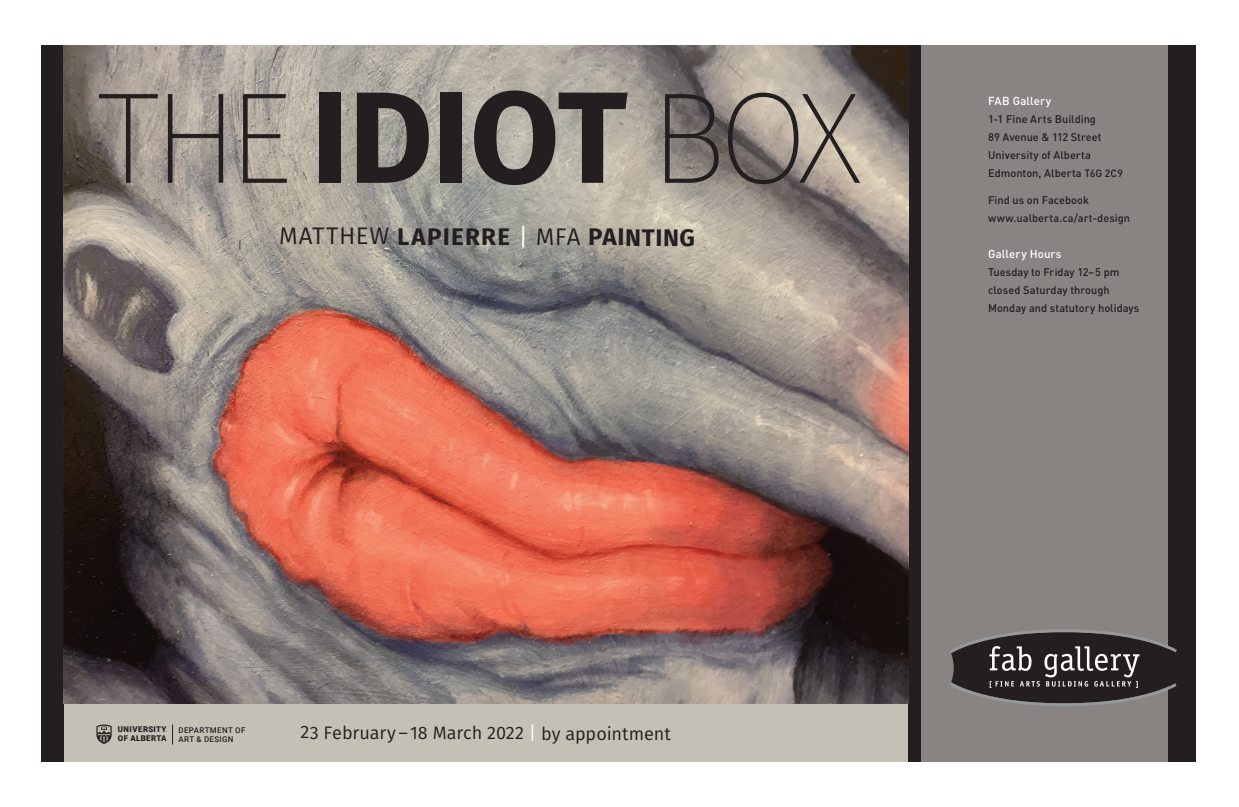
<style>
.page{position:relative;width:1239px;height:807px;background:#fff}
.page>*{position:absolute;margin:0;border:0;box-sizing:border-box;transform-origin:0 0}
.t1{font:200 130px "Fira Sans";letter-spacing:-.07em;color:#231f20}
.t2{font:700 24px "Fira Sans";letter-spacing:.035em;color:#231f20}
.t3{font:18px "Fira Sans";letter-spacing:-.01em;color:#231f20}
.t4{font:500 11.5px "DIN Pro";letter-spacing:.01em;color:#fff}
.t5{font:500 11px/18px "DIN Pro";color:#231f20}
.t6{font:500 7.9px/8.9px "Roboto";letter-spacing:.045em;color:#231f20}
.t7{font:900 7.9px/8.9px "Roboto";letter-spacing:.05em;color:#231f20}
.s1{font-weight:700}
.s2{font-weight:400}
.s3{font-weight:400;color:#fff}
.s4{font-size:10.5px}
.s5{color:#fff}
</style>
<div class="page">
<div style="left:63px;top:703px;width:845px;height:58px;background:#c4c0b5"></div>
<div style="left:913px;top:45px;width:255px;height:716px;background:#878482"></div>
<div style="left:1168px;top:45px;width:27px;height:716px;background:#231f20"></div>
<svg style="left:950px;top:629px;width:226px;height:77px"></svg>
<div style="left:908px;top:45px;width:12px;height:716px;background:#231f20"></div>
<svg style="left:96px;top:724px;width:16px;height:19px"></svg>
<svg style="left:172px;top:724px;width:1px;height:20px"></svg>
<div style="left:41px;top:45px;width:22px;height:716px;background:#231f20"></div>
<img style="left:63px;top:45px;width:845px;height:658px">
<p class="t1" style="left:97px;top:46px;width:766px">THE <span class="s1">IDIOT</span> BOX</p>
<p class="t2" style="left:279px;top:220px;width:417px"><span class="s2">MATTHEW</span> LAPIERRE <span class="s3">|</span> <span class="s2">MFA</span> PAINTING</p>
<p class="t4" style="left:988px;top:91px;width:65px">FAB Gallery</p>
<p class="t5" style="left:988px;top:108px;width:109px">1-1 Fine Arts Building</p>
<p class="t5" style="left:988px;top:126px;width:115px">89 Avenue &amp; 112 Street</p>
<p class="t5" style="left:988px;top:144px;width:104px">University of Alberta</p>
<p class="t5" style="left:988px;top:162px;width:136px">Edmonton, Alberta <span class="s4">T6G 2C9</span></p>
<p class="t5" style="left:988px;top:189px;width:103px">Find us on Facebook</p>
<p class="t5" style="left:988px;top:207px;width:144px">www.ualberta.ca/art-design</p>
<p class="t4" style="left:988px;top:244px;width:75px">Gallery Hours</p>
<p class="t5" style="left:988px;top:261px;width:153px">Tuesday to Friday 12–5 pm closed Saturday through<br>Monday and statutory holidays</p>
<p class="t7" style="left:118px;top:724px;width:50px">UNIVERSITY<br>OF ALBERTA</p>
<p class="t6" style="left:178px;top:725px;width:68px">DEPARTMENT OF<br>ART &amp; DESIGN</p>
<p class="t3" style="left:300px;top:720px;width:372px">23 February – 18 March 2022 <span class="s5">|</span> by appointment</p>
</div>
